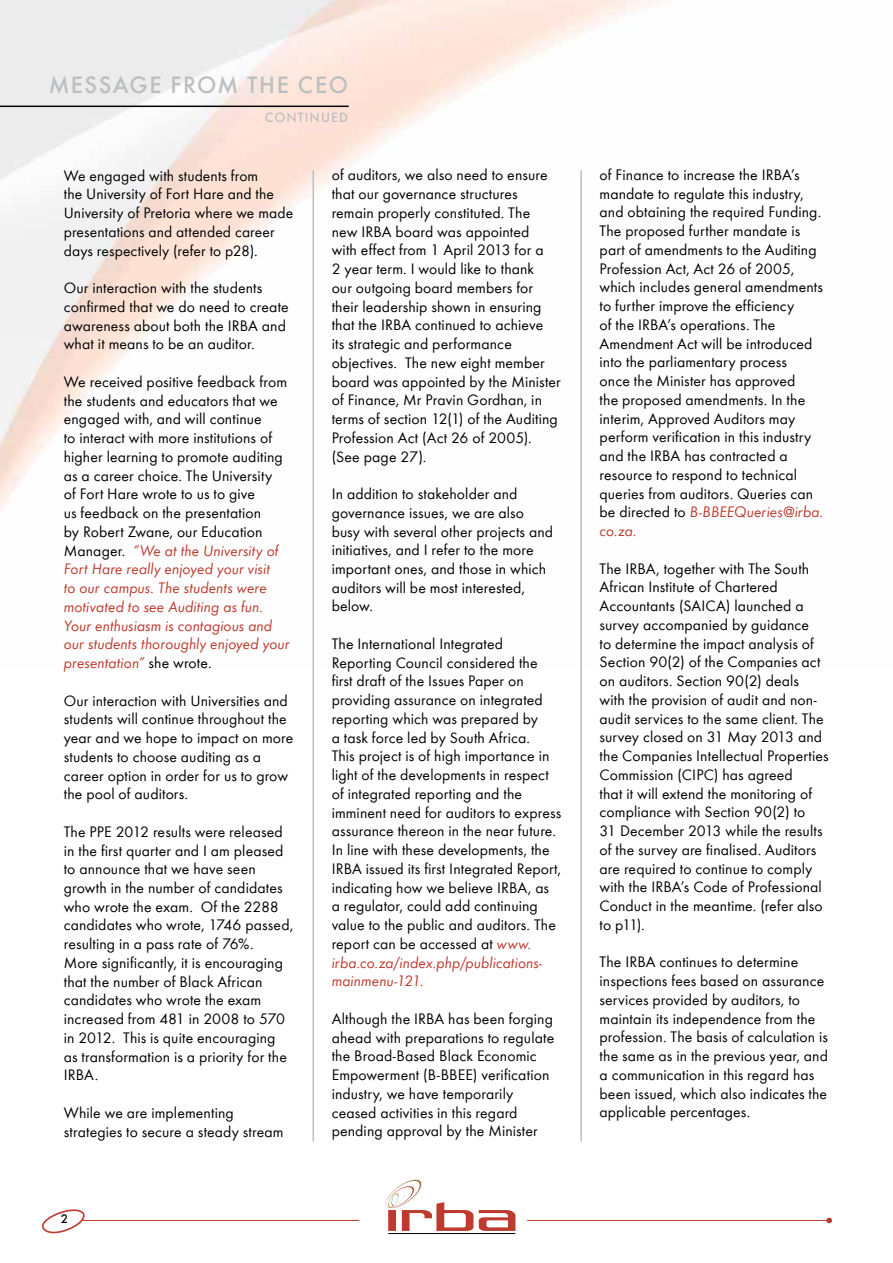
<style>
.page{position:relative;width:893px;height:1263px;background:#fff}
.page>*{position:absolute;margin:0;border:0;box-sizing:border-box;transform-origin:0 0}
.t1{font:500 24.45px "Futura T";letter-spacing:.06em;color:#bcbec0}
.t2{font:15.75px/18.8px "Futura T";letter-spacing:.005em;color:#000}
.t3{font:500 13.8px "Futura T";letter-spacing:.08em;color:#bcbec0}
.t4{font:500 13.05px "Futura T";color:#000}
.s1{font-style:italic;color:#bc3a2e}
</style>
<div class="page">
<svg style="left:42px;top:1209px;width:43px;height:25px"></svg>
<hr style="left:388px;top:1233px;width:127px;height:1px;background:#000">
<svg style="left:385px;top:1179px;width:88px;height:52px"></svg>
<svg style="left:479px;top:1210px;width:36px;height:21px"></svg>
<hr style="left:82px;top:1220px;width:277px;height:1px;background:#bc3a2e">
<hr style="left:527px;top:1220px;width:304px;height:1px;background:#bc3a2e">
<svg style="left:826px;top:1218px;width:6px;height:5px"></svg>
<hr style="left:0;top:106px;width:349px;height:1px;background:#000">
<hr style="left:313px;top:170px;width:1px;height:972px;background:#bcbec0">
<hr style="left:580px;top:170px;width:2px;height:972px;background:#bcbec0">
<h1 class="t1" style="left:49px;top:70px;width:301px">MESSAGE FROM THE CEO</h1>
<p class="t3" style="left:265px;top:109px;width:85px">CONTI NUED</p>
<p class="t2" style="left:64px;top:166px;width:231px">We engaged with students from<br>the University of Fort Hare and the University of Pretoria where we made presentations and attended career days respectively (refer to p28).</p>
<p class="t2" style="left:64px;top:278px;width:226px">Our interaction with the students confirmed that we do need to create awareness about both the IRBA and what it means to be an auditor.</p>
<p class="t2" style="left:64px;top:372px;width:227px">We received positive feedback from the students and educators that we engaged with, and will continue<br>to interact with more institutions of higher learning to promote auditing as a career choice. The University<br>of Fort Hare wrote to us to give<br>us feedback on the presentation<br>by Robert Zwane, our Education Manager. <span class="s1">“We at the University of Fort Hare really enjoyed your visit<br>to our campus. The students were motivated to see Auditing as fun.<br>Your enthusiasm is contagious and our students thoroughly enjoyed your presentation”</span> she wrote.</p>
<p class="t2" style="left:64px;top:691px;width:231px">Our interaction with Universities and students will continue throughout the year and we hope to impact on more students to choose auditing as a career option in order for us to grow the pool of auditors.</p>
<p class="t2" style="left:64px;top:822px;width:231px">The PPE 2012 results were released in the first quarter and I am pleased to announce that we have seen growth in the number of candidates who wrote the exam. Of the 2288 candidates who wrote, 1746 passed, resulting in a pass rate of 76%.<br>More significantly, it is encouraging that the number of Black African candidates who wrote the exam increased from 481 in 2008 to 570 in 2012. This is quite encouraging as transformation is a priority for the<br>IRBA.</p>
<p class="t2" style="left:64px;top:1103px;width:221px">While we are implementing strategies to secure a steady stream</p>
<p class="t4" style="left:61px;top:1211px;width:9px">2</p>
<p class="t2" style="left:332px;top:166px;width:231px">of auditors, we also need to ensure that our governance structures remain properly constituted. The<br>new IRBA board was appointed<br>with effect from 1 April 2013 for a<br>2 year term. I would like to thank<br>our outgoing board members for their leadership shown in ensuring that the IRBA continued to achieve<br>its strategic and performance objectives. The new eight member board was appointed by the Minister of Finance, Mr Pravin Gordhan, in terms of section 12(1) of the Auditing<br>Profession Act (Act 26 of 2005). (See page 27).</p>
<p class="t2" style="left:332px;top:484px;width:223px">In addition to stakeholder and governance issues, we are also busy with several other projects and initiatives, and I refer to the more important ones, and those in which auditors will be most interested, below.</p>
<p class="t2" style="left:332px;top:634px;width:231px">The International Integrated Reporting Council considered the first draft of the Issues Paper on providing assurance on integrated reporting which was prepared by<br>a task force led by South Africa.<br>This project is of high importance in light of the developments in respect of integrated reporting and the imminent need for auditors to express assurance thereon in the near future.<br>In line with these developments, the IRBA issued its first Integrated Report, indicating how we believe IRBA, as a regulator, could add continuing value to the public and auditors. The report can be accessed at <span class="s1">www. irba.co.za/index.php/publications&shy;mainmenu-121.</span></p>
<p class="t2" style="left:332px;top:1009px;width:224px">Although the IRBA has been forging ahead with preparations to regulate the Broad-Based Black Economic Empowerment (B-BBEE) verification industry, we have temporarily ceased activities in this regard pending approval by the Minister</p>
<p class="t2" style="left:600px;top:165px;width:225px">of Finance to increase the IRBA’s mandate to regulate this industry, and obtaining the required Funding.<br>The proposed further mandate is part of amendments to the Auditing<br>Profession Act, Act 26 of 2005, which includes general amendments to further improve the efficiency<br>of the IRBA’s operations. The<br>Amendment Act will be introduced into the parliamentary process<br>once the Minister has approved<br>the proposed amendments. In the interim, Approved Auditors may perform verification in this industry and the IRBA has contracted a resource to respond to technical queries from auditors. Queries can be directed to <span class="s1">B-BBEEQueries@irba. co.za.</span></p>
<p class="t2" style="left:600px;top:559px;width:231px">The IRBA, together with The South African Institute of Chartered Accountants (SAICA) launched a survey accompanied by guidance<br>to determine the impact analysis of Section 90(2) of the Companies act on auditors. Section 90(2) deals<br>with the provision of audit and non&shy;audit services to the same client. The survey closed on 31 May 2013 and the Companies Intellectual Properties Commission (CIPC) has agreed<br>that it will extend the monitoring of compliance with Section 90(2) to<br>31 December 2013 while the results of the survey are finalised. Auditors are required to continue to comply with the IRBA’s Code of Professional Conduct in the meantime. (refer also to p11).</p>
<p class="t2" style="left:600px;top:952px;width:230px">The IRBA continues to determine inspections fees based on assurance services provided by auditors, to maintain its independence from the profession. The basis of calculation is the same as in the previous year, and a communication in this regard has been issued, which also indicates the applicable percentages.</p>
</div>
